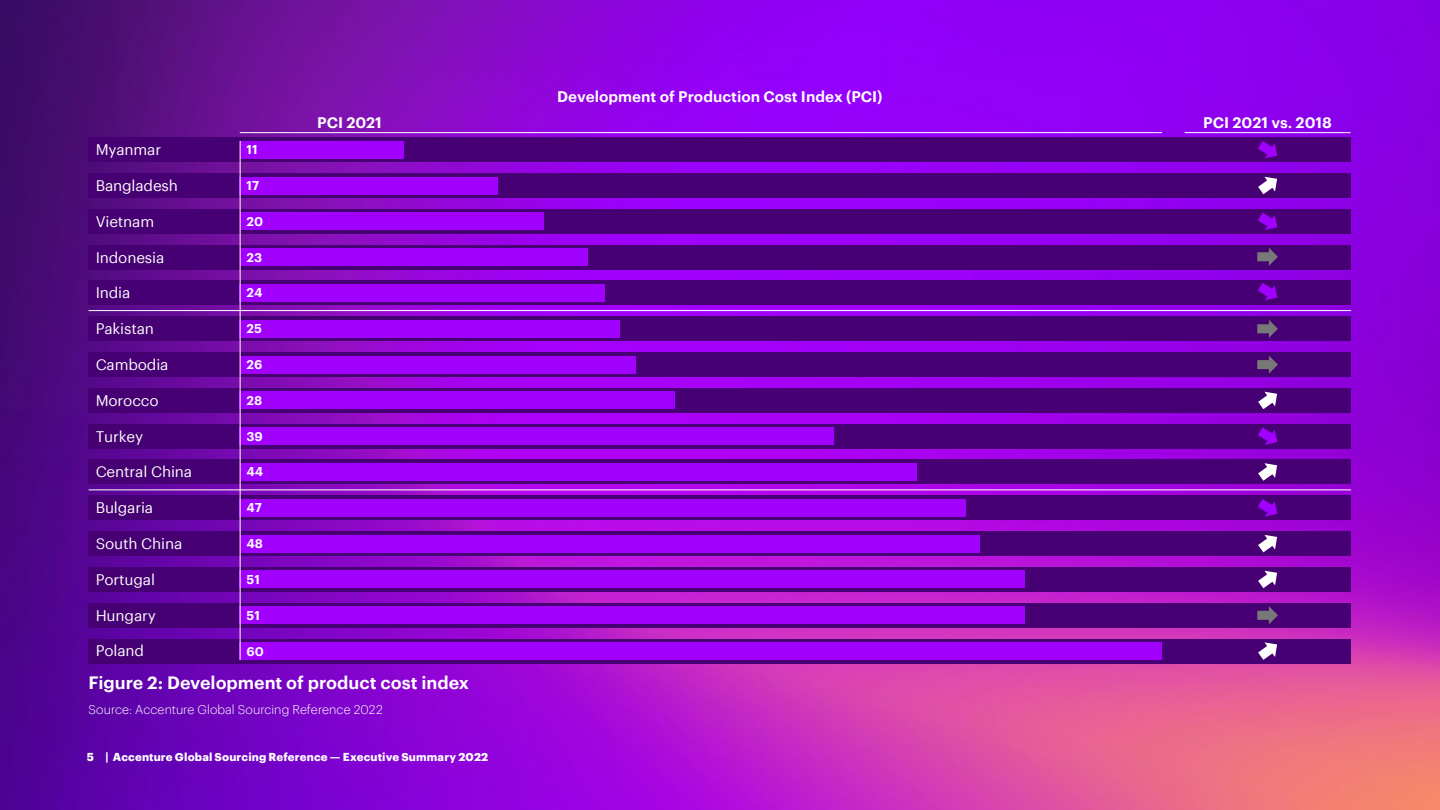
<style>
.page{position:relative;width:1440px;height:810px;background:#fff}
.page>*{position:absolute;margin:0;border:0;box-sizing:border-box;transform-origin:0 0}
.t1{font:600 17.5px "Graphik";color:#fff}
.t2{font:15px "Graphik";letter-spacing:-.01em;color:#fff}
.t3{font:600 15px "Graphik";color:#fff}
.t4{font:300 12.5px "Graphik";letter-spacing:.005em;color:#fff}
.t5{font:600 12.5px "Graphik";color:#fff}
.t6{font:700 11.25px "Graphik";letter-spacing:.01em;color:#fff}
</style>
<div class="page">
<img style="left:0;top:0;width:1440px;height:810px">
<div style="left:89px;top:137px;width:1262px;height:25px;background:#460073"></div>
<div style="left:89px;top:173px;width:1262px;height:25px;background:#460073"></div>
<div style="left:89px;top:209px;width:1262px;height:25px;background:#460073"></div>
<div style="left:89px;top:245px;width:1262px;height:25px;background:#460073"></div>
<div style="left:89px;top:281px;width:1262px;height:24px;background:#460073"></div>
<div style="left:89px;top:316px;width:1262px;height:25px;background:#460073"></div>
<div style="left:89px;top:352px;width:1262px;height:25px;background:#460073"></div>
<div style="left:89px;top:388px;width:1262px;height:25px;background:#460073"></div>
<div style="left:89px;top:424px;width:1262px;height:25px;background:#460073"></div>
<div style="left:89px;top:460px;width:1262px;height:24px;background:#460073"></div>
<div style="left:89px;top:495px;width:1262px;height:25px;background:#460073"></div>
<div style="left:89px;top:531px;width:1262px;height:25px;background:#460073"></div>
<div style="left:89px;top:567px;width:1262px;height:25px;background:#460073"></div>
<div style="left:89px;top:603px;width:1262px;height:25px;background:#460073"></div>
<div style="left:89px;top:639px;width:1262px;height:25px;background:#460073"></div>
<hr style="left:1185px;top:132px;width:166px;height:1px;background:#fff">
<hr style="left:240px;top:132px;width:922px;height:1px;background:#fff">
<hr style="left:89px;top:310px;width:1262px;height:1px;background:#fff">
<hr style="left:89px;top:490px;width:1262px;height:1px;background:#fff">
<div style="left:240px;top:141px;width:163px;height:17px;background:#a100ff"></div>
<svg style="left:1258px;top:141px;width:19px;height:17px"></svg>
<div style="left:240px;top:177px;width:258px;height:17px;background:#a100ff"></div>
<svg style="left:1258px;top:177px;width:19px;height:17px"></svg>
<div style="left:240px;top:571px;width:785px;height:17px;background:#a100ff"></div>
<svg style="left:1258px;top:571px;width:19px;height:17px"></svg>
<div style="left:240px;top:213px;width:303px;height:17px;background:#a100ff"></div>
<svg style="left:1258px;top:213px;width:19px;height:17px"></svg>
<div style="left:240px;top:284px;width:365px;height:18px;background:#a100ff"></div>
<svg style="left:1258px;top:283px;width:19px;height:17px"></svg>
<div style="left:240px;top:392px;width:435px;height:17px;background:#a100ff"></div>
<svg style="left:1258px;top:392px;width:19px;height:17px"></svg>
<div style="left:240px;top:427px;width:594px;height:18px;background:#a100ff"></div>
<svg style="left:1258px;top:427px;width:19px;height:18px"></svg>
<div style="left:240px;top:463px;width:676px;height:18px;background:#a100ff"></div>
<svg style="left:1258px;top:463px;width:19px;height:18px"></svg>
<div style="left:240px;top:499px;width:726px;height:18px;background:#a100ff"></div>
<svg style="left:1258px;top:499px;width:19px;height:18px"></svg>
<div style="left:240px;top:535px;width:740px;height:17px;background:#a100ff"></div>
<svg style="left:1258px;top:535px;width:19px;height:17px"></svg>
<div style="left:240px;top:642px;width:922px;height:18px;background:#a100ff"></div>
<svg style="left:1258px;top:642px;width:19px;height:18px"></svg>
<div style="left:240px;top:248px;width:347px;height:18px;background:#a100ff"></div>
<svg style="left:1257px;top:248px;width:21px;height:18px"></svg>
<div style="left:240px;top:320px;width:380px;height:18px;background:#a100ff"></div>
<svg style="left:1257px;top:320px;width:21px;height:18px"></svg>
<div style="left:240px;top:356px;width:395px;height:17px;background:#a100ff"></div>
<svg style="left:1257px;top:356px;width:21px;height:18px"></svg>
<div style="left:240px;top:607px;width:785px;height:17px;background:#a100ff"></div>
<svg style="left:1257px;top:606px;width:21px;height:18px"></svg>
<hr style="left:240px;top:141px;width:1px;height:519px;background:#fff">
<p class="t3" style="left:557px;top:85px;width:327px">Development of Production Cost Index (PCI)</p>
<p class="t2" style="left:96px;top:138px;width:67px">Myanmar</p>
<p class="t5" style="left:247px;top:140px;width:13px">11</p>
<p class="t2" style="left:96px;top:174px;width:84px">Bangladesh</p>
<p class="t5" style="left:247px;top:176px;width:14px">17</p>
<p class="t2" style="left:96px;top:210px;width:60px">Vietnam</p>
<p class="t5" style="left:247px;top:212px;width:18px">20</p>
<p class="t2" style="left:96px;top:246px;width:70px">Indonesia</p>
<p class="t5" style="left:247px;top:248px;width:17px">23</p>
<p class="t2" style="left:96px;top:282px;width:36px">India</p>
<p class="t5" style="left:247px;top:283px;width:17px">24</p>
<p class="t2" style="left:96px;top:317px;width:60px">Pakistan</p>
<p class="t5" style="left:247px;top:319px;width:17px">25</p>
<p class="t2" style="left:96px;top:353px;width:74px">Cambodia</p>
<p class="t5" style="left:247px;top:355px;width:17px">26</p>
<p class="t2" style="left:96px;top:389px;width:65px">Morocco</p>
<p class="t5" style="left:247px;top:391px;width:17px">28</p>
<p class="t2" style="left:96px;top:425px;width:49px">Turkey</p>
<p class="t5" style="left:247px;top:426px;width:18px">39</p>
<p class="t2" style="left:96px;top:461px;width:98px">Central China</p>
<p class="t5" style="left:247px;top:462px;width:18px">44</p>
<p class="t2" style="left:96px;top:496px;width:59px">Bulgaria</p>
<p class="t5" style="left:247px;top:498px;width:17px">47</p>
<p class="t2" style="left:96px;top:532px;width:88px">South China</p>
<p class="t5" style="left:247px;top:534px;width:18px">48</p>
<p class="t2" style="left:96px;top:568px;width:61px">Portugal</p>
<p class="t5" style="left:247px;top:570px;width:15px">51</p>
<p class="t2" style="left:96px;top:604px;width:62px">Hungary</p>
<p class="t5" style="left:247px;top:606px;width:15px">51</p>
<p class="t2" style="left:96px;top:640px;width:50px">Poland</p>
<p class="t5" style="left:247px;top:641px;width:19px">60</p>
<p class="t3" style="left:317px;top:111px;width:66px">PCI 2021</p>
<p class="t3" style="left:1203px;top:111px;width:130px">PCI 2021 vs. 2018</p>
<p class="t1" style="left:89px;top:669px;width:382px">Figure 2: Development of product cost index</p>
<p class="t4" style="left:89px;top:700px;width:296px">Source: Accenture Global Sourcing Reference 2022</p>
<p class="t6" style="left:87px;top:749px;width:403px">5 | Accenture Global Sourcing Reference — Executive Summary 2022</p>
</div>
